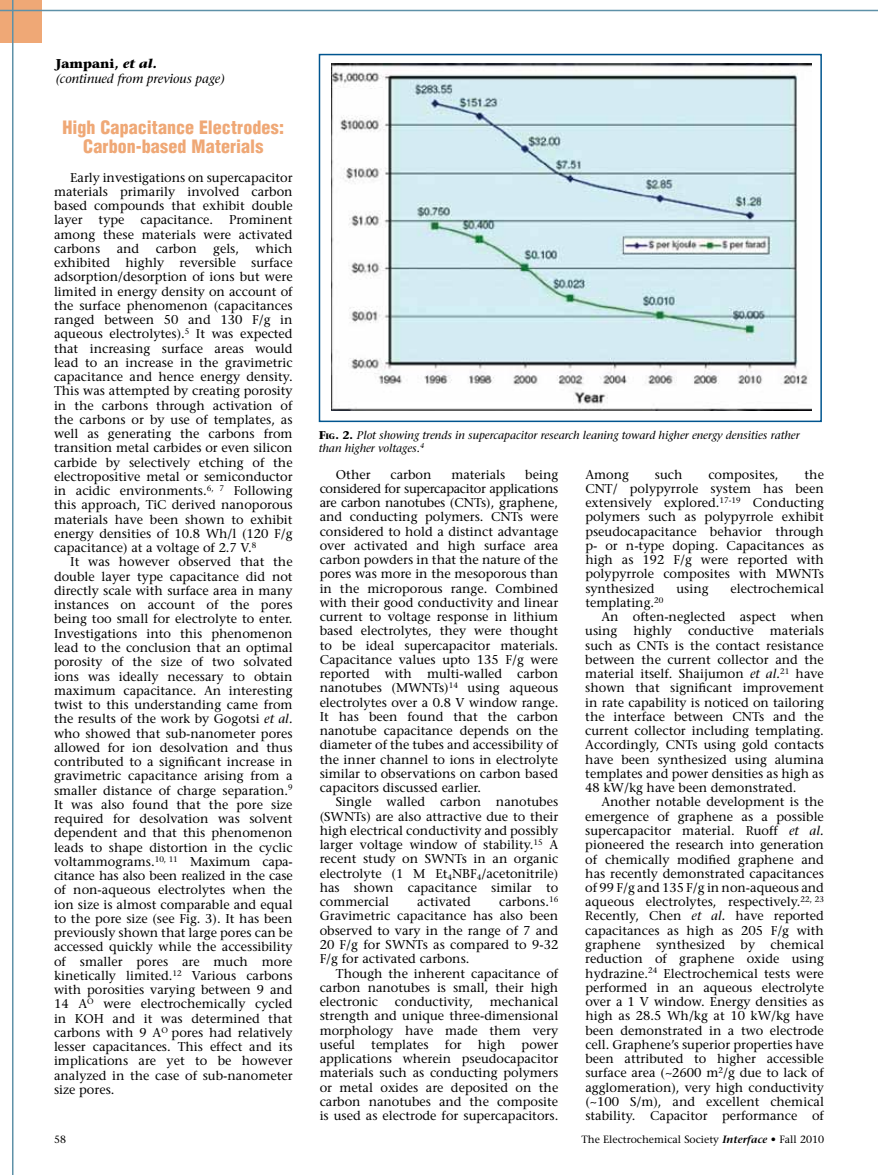
<style>
.page{position:relative;width:878px;height:1175px;background:#fff}
.page>*{position:absolute;margin:0;border:0;box-sizing:border-box;transform-origin:0 0}
.t1{font:900 condensed 18px/19.5px "Helvetica";letter-spacing:.005em;color:#efa876;text-align:center}
.t2{font:12.75px/14.2px "Stone Serif";color:#000;text-align:justify}
.t3{font:italic 12.75px/14.2px "Stone Serif";color:#000}
.t4{font:italic 11.25px/12.8px "Stone Serif";color:#000}
.t5{font:10.5px "Stone Serif";color:#000}
.s1{font-weight:700;font-style:normal}
.s2{font-weight:700}
.s3{font-style:italic}
.s4{font-weight:700;font-style:normal;font-size:7.8px}
.s5{font-weight:600;font-style:italic}
</style>
<div class="page">
<div style="left:0;top:0;width:42px;height:42px;background:#efa876"></div>
<hr style="left:12px;top:0;width:2px;height:1174px;background:#5e91a8">
<hr style="left:0;top:10px;width:877px;height:1px;background:#5e91a8">
<img style="left:331px;top:64px;width:480px;height:346px">
<div style="left:319px;top:54px;width:502px;height:368px;border:2px solid #00558f"></div>
<p class="t3" style="left:56px;top:57px;width:170px"><span class="s1">Jampani,</span> <span class="s2">et al.<br></span>(continued from previous page)</p>
<h1 class="t1" style="left:63px;top:117px;width:223px">High Capacitance Electrodes:<br>Carbon-based Materials</h1>
<p class="t2" style="left:54px;top:170px;width:240px;text-indent:16px">Early investigations on supercapacitor materials primarily involved carbon based compounds that exhibit double layer type capacitance. Prominent among these materials were activated carbons</p>
<p class="t2" style="left:54px;top:241px;width:240px;text-indent:201px">which exhibited highly reversible surface adsorption/desorption of ions but were limited in energy density on account of the surface phenomenon (capacitances ranged between 50 and 130 F/g in aqueous electrolytes).<sup>5</sup> It was expected that increasing surface areas would lead to an increase in the gravimetric capacitance and hence energy density.<br>This was attempted by creating porosity in the carbons through activation of the carbons or by use of templates, as well as generating the carbons from transition metal carbides or even silicon carbide by selectively etching of the electropositive metal or semiconductor in acidic environments.<sup>6,</sup> <sup>7</sup> Following this approach, TiC derived nanoporous materials have been shown to exhibit energy densities of 10.8 Wh/l (120 F/g capacitance) at a voltage of 2.7 V.<sup>8</sup></p>
<p class="t2" style="left:54px;top:555px;width:240px;text-indent:16px">It was however observed that the double layer type capacitance did not directly scale with surface area in many instances on account of the pores being too small for electrolyte to enter.<br>Investigations into this phenomenon lead to the conclusion that an optimal porosity of the size of two solvated ions was ideally necessary to obtain maximum capacitance. An interesting twist to this understanding came from the results of the work by Gogotsi <span class="s3">et al. </span>who showed that sub-nanometer pores allowed for ion desolvation and thus contributed to a significant increase in gravimetric capacitance arising from a smaller distance of charge separation.<sup>9<br></sup>It was also found that the pore size required for desolvation was solvent dependent and that this phenomenon leads to shape distortion in the cyclic voltammograms.<sup>10,</sup> <sup>11</sup> Maximum capa&shy;citance has also been realized in the case of non-aqueous electrolytes when the ion size is almost comparable and equal to the pore size (see Fig. 3). It has been previously shown that large pores can be accessed quickly while the accessibility of smaller pores are much more kinetically limited.<sup>12</sup> Various carbons with porosities varying between 9 and 14 A<sup>O</sup> were electrochemically cycled in KOH and it was determined that carbons with 9 A<sup>O</sup> pores had relatively lesser capacitances. This effect and its implications are yet to be however analyzed in the case of sub-nanometer size pores.</p>
<p class="t2" style="left:117px;top:241px;width:24px">and</p>
<p class="t2" style="left:156px;top:241px;width:43px">carbon</p>
<p class="t2" style="left:213px;top:241px;width:27px">gels,</p>
<p class="t4" style="left:319px;top:428px;width:482px"><span class="s1">F</span><span class="s4">ig</span><span class="s1">. 2.</span> Plot showing trends in supercapacitor research leaning toward higher energy densities rather than higher voltages.<sup>4</sup></p>
<p class="t2" style="left:336px;top:467px;width:36px">Other</p>
<p class="t2" style="left:390px;top:467px;width:43px">carbon</p>
<p class="t2" style="left:451px;top:467px;width:56px">materials</p>
<p class="t2" style="left:319px;top:467px;width:240px;text-indent:206px">being considered for supercapacitor applications are carbon nanotubes (CNTs), graphene, and conducting polymers. CNTs were considered to hold a distinct advantage over activated and high surface area carbon powders in that the nature of the pores was more in the mesoporous than in the microporous range. Combined with their good conductivity and linear current to voltage response in lithium based electrolytes, they were thought to be ideal supercapacitor materials.<br>Capacitance values upto 135 F/g were reported with multi-walled carbon nanotubes (MWNTs)<sup>14</sup> using aqueous electrolytes over a 0.8 V window range.<br>It has been found that the carbon nanotube capacitance depends on the diameter of the tubes and accessibility of the inner channel to ions in electrolyte similar to observations on carbon based capacitors discussed earlier.</p>
<p class="t2" style="left:319px;top:794px;width:240px;text-indent:16px">Single walled carbon nanotubes (SWNTs) are also attractive due to their high electrical conductivity and possibly larger voltage window of stability.<sup>15</sup> A recent study on SWNTs in an organic electrolyte (1 M Et<sub>4</sub>NBF<sub>4</sub>/acetonitrile) has shown capacitance similar to commercial</p>
<p class="t2" style="left:585px;top:467px;width:45px">Among</p>
<p class="t2" style="left:655px;top:467px;width:29px">such</p>
<p class="t2" style="left:708px;top:467px;width:72px">composites,</p>
<p class="t2" style="left:585px;top:467px;width:240px;text-indent:219px">the CNT/ polypyrrole system has been extensively explored.<sup>17-19</sup> Conducting polymers such as polypyrrole exhibit pseudocapacitance behavior through p- or n-type doping. Capacitances as high as 192 F/g were reported with polypyrrole composites with MWNTs synthesized</p>
<p class="t2" style="left:676px;top:581px;width:34px">using</p>
<p class="t2" style="left:730px;top:581px;width:95px">electrochemical</p>
<p class="t2" style="left:585px;top:595px;width:80px">templating.<sup>20</sup></p>
<p class="t2" style="left:601px;top:609px;width:224px">An often-neglected aspect when</p>
<p class="t2" style="left:585px;top:623px;width:240px">using highly conductive materials</p>
<p class="t2" style="left:585px;top:638px;width:240px">such as CNTs is the contact resistance</p>
<p class="t2" style="left:585px;top:652px;width:240px">between the current collector and the</p>
<p class="t2" style="left:585px;top:666px;width:240px">material itself. Shaijumon <span class="s3">et al.</span><sup>21</sup> have</p>
<p class="t2" style="left:585px;top:680px;width:240px">shown that significant improvement</p>
<p class="t2" style="left:585px;top:695px;width:240px">in rate capability is noticed on tailoring</p>
<p class="t2" style="left:585px;top:709px;width:240px">the interface between CNTs and the</p>
<p class="t2" style="left:585px;top:723px;width:240px">current collector including templating.</p>
<p class="t2" style="left:585px;top:737px;width:240px">Accordingly, CNTs using gold contacts</p>
<p class="t2" style="left:585px;top:752px;width:240px">have been synthesized using alumina</p>
<p class="t2" style="left:585px;top:766px;width:240px">templates and power densities as high as</p>
<p class="t2" style="left:585px;top:780px;width:213px">48 kW/kg have been demonstrated.</p>
<p class="t2" style="left:601px;top:794px;width:224px">Another notable development is the</p>
<p class="t2" style="left:585px;top:809px;width:240px">emergence of graphene as a possible</p>
<p class="t2" style="left:585px;top:823px;width:240px">supercapacitor material. Ruoff <span class="s3">et al.</span></p>
<p class="t2" style="left:585px;top:837px;width:240px">pioneered the research into generation</p>
<p class="t2" style="left:585px;top:851px;width:240px">of chemically modified graphene and</p>
<p class="t2" style="left:585px;top:866px;width:240px">has recently demonstrated capacitances</p>
<p class="t2" style="left:585px;top:880px;width:240px">of 99 F/g and 135 F/g in non-aqueous and</p>
<p class="t2" style="left:585px;top:894px;width:240px">aqueous electrolytes, respectively.<sup>22,</sup> <sup>23</sup></p>
<p class="t2" style="left:585px;top:908px;width:240px">Recently, Chen <span class="s3">et al.</span> have reported</p>
<p class="t2" style="left:585px;top:923px;width:240px">capacitances as high as 205 F/g with</p>
<p class="t2" style="left:585px;top:937px;width:240px">graphene synthesized by chemical</p>
<p class="t2" style="left:585px;top:951px;width:240px">reduction of graphene oxide using</p>
<p class="t2" style="left:585px;top:965px;width:240px">hydrazine.<sup>24</sup> Electrochemical tests were</p>
<p class="t2" style="left:585px;top:980px;width:240px">performed in an aqueous electrolyte</p>
<p class="t2" style="left:585px;top:994px;width:240px">over a 1 V window. Energy densities as</p>
<p class="t2" style="left:585px;top:1008px;width:240px">high as 28.5 Wh/kg at 10 kW/kg have</p>
<p class="t2" style="left:585px;top:1022px;width:240px">been demonstrated in a two electrode</p>
<p class="t2" style="left:585px;top:1037px;width:240px">cell. Graphene’s superior properties have</p>
<p class="t2" style="left:585px;top:1051px;width:240px">been attributed to higher accessible</p>
<p class="t2" style="left:585px;top:1065px;width:240px">surface area (~2600 m<sup>2</sup>/g due to lack of</p>
<p class="t2" style="left:585px;top:1079px;width:240px">agglomeration), very high conductivity</p>
<p class="t2" style="left:585px;top:1094px;width:240px">(~100 S/m), and excellent chemical</p>
<p class="t2" style="left:585px;top:1108px;width:240px">stability. Capacitor performance of</p>
<p class="t2" style="left:319px;top:894px;width:240px;text-indent:179px">carbons.<sup>16<br></sup>Gravimetric capacitance has also been observed to vary in the range of 7 and 20 F/g for SWNTs as compared to 9-32<br>F/g for activated carbons.</p>
<p class="t2" style="left:319px;top:965px;width:240px;text-indent:16px">Though the inherent capacitance of carbon nanotubes is small, their high electronic</p>
<p class="t2" style="left:417px;top:894px;width:55px">activated</p>
<p class="t2" style="left:319px;top:994px;width:240px;text-indent:170px">mechanical strength and unique three-dimensional morphology have made them very useful</p>
<p class="t2" style="left:395px;top:994px;width:80px">conductivity,</p>
<p class="t2" style="left:371px;top:1037px;width:59px">templates</p>
<p class="t2" style="left:445px;top:1037px;width:18px">for</p>
<p class="t2" style="left:478px;top:1037px;width:29px">high</p>
<p class="t2" style="left:319px;top:1037px;width:240px;text-indent:202px">power applications wherein pseudocapacitor materials such as conducting polymers or metal oxides are deposited on the carbon nanotubes and the composite is used as electrode for supercapacitors.</p>
<p class="t5" style="left:54px;top:1132px;width:14px">58</p>
<p class="t5" style="left:581px;top:1132px;width:244px">The Electrochemical Society <span class="s5">Interface</span> • Fall 2010</p>
</div>
